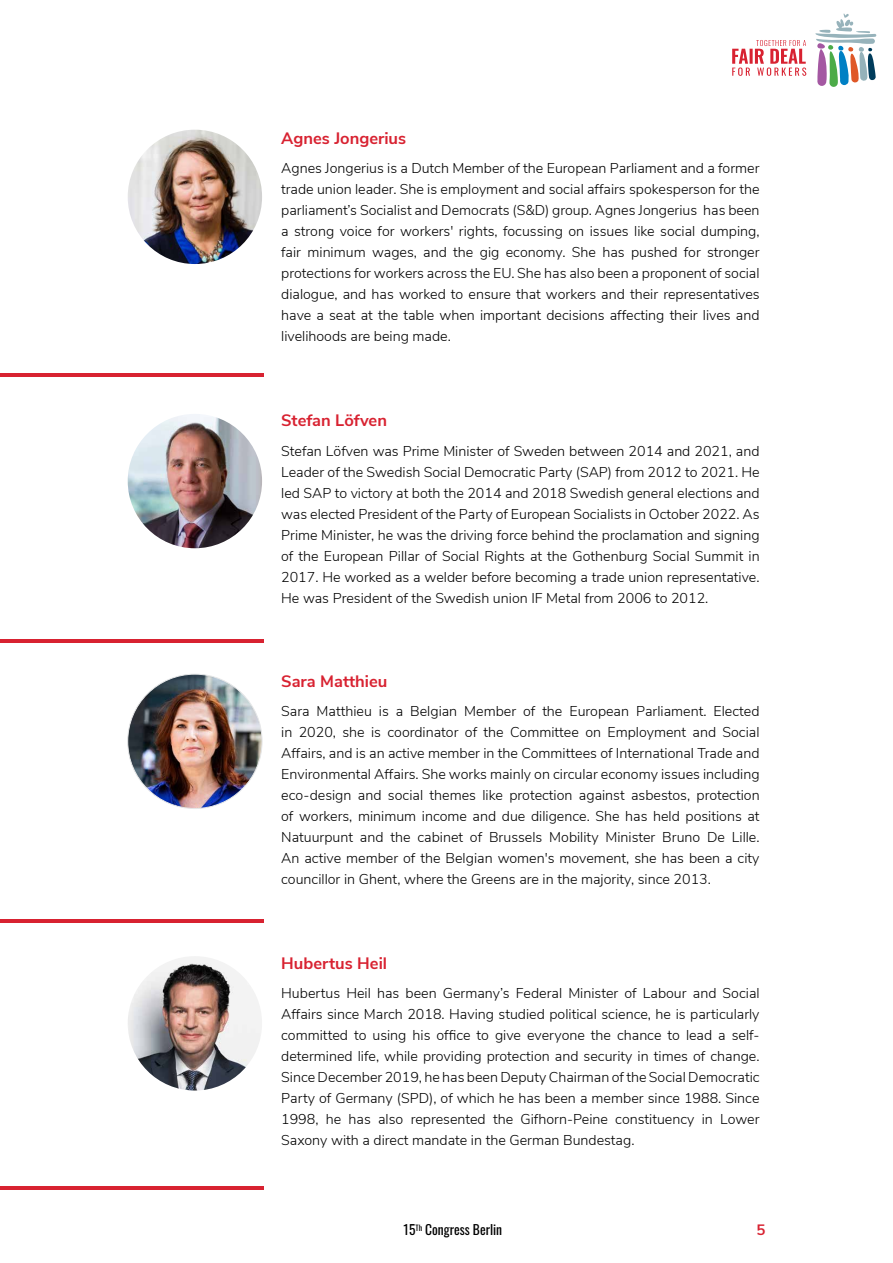
<style>
.page{position:relative;width:893px;height:1263px;background:#fff}
.page>*{position:absolute;margin:0;border:0;box-sizing:border-box;transform-origin:0 0}
.t1{font:700 16.5px "Nunito Sans";color:#d82231}
.t2{font:700 15px "Nunito Sans";color:#d82231}
.t3{font:300 14.25px/21px "Nunito Sans";color:#000;text-align:justify}
.t4{font:13.5px "Oswald";color:#000}
</style>
<div class="page">
<img style="left:128px;top:130px;width:134px;height:134px;border-radius:67px">
<img style="left:128px;top:414px;width:134px;height:134px;border-radius:67px">
<img style="left:128px;top:674px;width:134px;height:134px;border-radius:67px">
<img style="left:128px;top:956px;width:134px;height:134px;border-radius:67px">
<hr style="left:0;top:373px;width:264px;height:4px;background:#d82231">
<hr style="left:0;top:640px;width:264px;height:3px;background:#d82231">
<hr style="left:0;top:920px;width:264px;height:3px;background:#d82231">
<hr style="left:0;top:1187px;width:264px;height:3px;background:#d82231">
<svg style="left:815px;top:13px;width:61px;height:74px"></svg>
<svg style="left:732px;top:40px;width:74px;height:36px"></svg>
<p class="t1" style="left:281px;top:126px;width:126px">Agnes Jongerius</p>
<p class="t3" style="left:281px;top:157px;width:480px">Agnes Jongerius is a Dutch Member of the European Parliament and a former trade union leader. She is employment and social affairs spokesperson for the parliament’s Socialist and Democrats (S&amp;D) group. Agnes Jongerius has been a strong voice for workers' rights, focussing on issues like social dumping, fair minimum wages, and the gig economy. She has pushed for stronger protections for workers across the EU. She has also been a proponent of social dialogue, and has worked to ensure that workers and their representatives have a seat at the table when important decisions affecting their lives and livelihoods are being made.</p>
<p class="t1" style="left:281px;top:408px;width:107px">Stefan Löfven</p>
<p class="t3" style="left:281px;top:439px;width:480px">Stefan Löfven was Prime Minister of Sweden between 2014 and 2021, and Leader of the Swedish Social Democratic Party (SAP) from 2012 to 2021. He led SAP to victory at both the 2014 and 2018 Swedish general elections and was elected President of the Party of European Socialists in October 2022. As Prime Minister, he was the driving force behind the proclamation and signing of the European Pillar of Social Rights at the Gothenburg Social Summit in 2017. He worked as a welder before becoming a trade union representative.<br>He was President of the Swedish union IF Metal from 2006 to 2012.</p>
<p class="t1" style="left:281px;top:669px;width:108px">Sara Matthieu</p>
<p class="t3" style="left:281px;top:700px;width:480px">Sara Matthieu is a Belgian Member of the European Parliament. Elected in 2020, she is coordinator of the Committee on Employment and Social Affairs, and is an active member in the Committees of International Trade and Environmental Affairs. She works mainly on circular economy issues including eco-design and social themes like protection against asbestos, protection of workers, minimum income and due diligence. She has held positions at Natuurpunt and the cabinet of Brussels Mobility Minister Bruno De Lille.<br>An active member of the Belgian women's movement, she has been a city councillor in Ghent, where the Greens are in the majority, since 2013.</p>
<p class="t1" style="left:281px;top:951px;width:107px">Hubertus Heil</p>
<p class="t3" style="left:281px;top:982px;width:480px">Hubertus Heil has been Germany’s Federal Minister of Labour and Social Affairs since March 2018. Having studied political science, he is particularly committed to using his office to give everyone the chance to lead a self&shy;determined life, while providing protection and security in times of change.<br>Since December 2019, he has been Deputy Chairman of the Social Democratic Party of Germany (SPD), of which he has been a member since 1988. Since 1998, he has also represented the Gifhorn-Peine constituency in Lower Saxony with a direct mandate in the German Bundestag.</p>
<p class="t4" style="left:404px;top:1218px;width:100px">15<sup>Th</sup> Congress Berlin</p>
<p class="t2" style="left:756px;top:1218px;width:10px">5</p>
</div>
